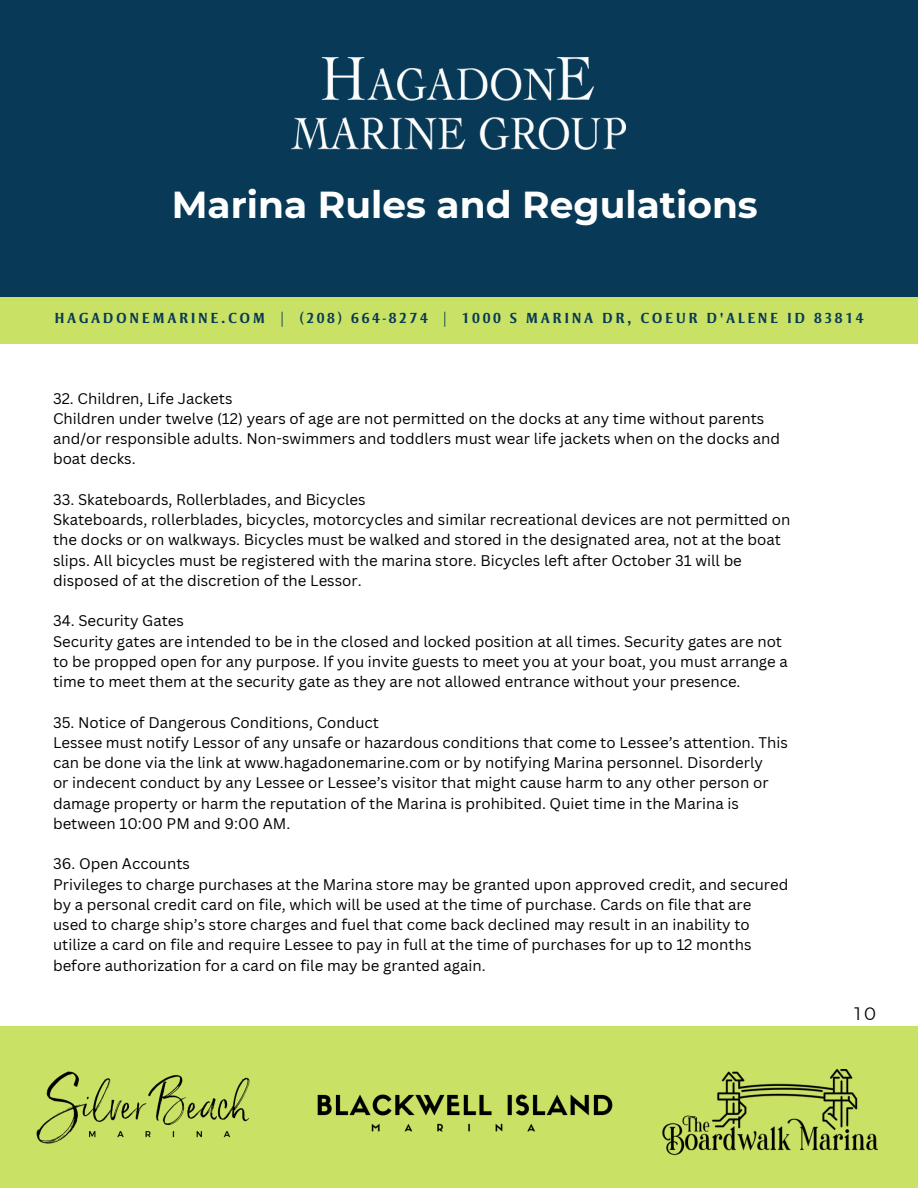
<style>
.page{position:relative;width:918px;height:1188px;background:#fff}
.page>*{position:absolute;margin:0;border:0;box-sizing:border-box;transform-origin:0 0}
.t1{font:700 37.5px "Montserrat";color:#fff}
.t2{font:18px "Montserrat";color:#000}
.t3{font:15px "Canva Sans";color:#000}
.t4{font:700 15px "Strayhorn MT Std";letter-spacing:.17em;color:#083a57}
</style>
<div class="page">
<div style="left:0;top:0;width:918px;height:328px;background:#083a57"></div>
<div style="left:0;top:297px;width:918px;height:46px;background:#c9e265"></div>
<img style="left:292px;top:58px;width:334px;height:92px">
<div style="left:0;top:1027px;width:918px;height:161px;background:#c9e265"></div>
<img style="left:36px;top:1071px;width:214px;height:73px">
<img style="left:662px;top:1070px;width:215px;height:86px">
<img style="left:317px;top:1094px;width:296px;height:38px">
<p class="t1" style="left:172px;top:182px;width:588px">Marina Rules and Regulations</p>
<p class="t4" style="left:54px;top:312px;width:811px">HAGADONEMARINE.COM | (208) 664-8274 | 1000 S MARINA DR, COEUR D'ALENE ID 83814</p>
<p class="t3" style="left:53px;top:388px;width:181px">32. Children, Life Jackets</p>
<p class="t3" style="left:53px;top:408px;width:713px">Children under twelve (12) years of age are not permitted on the docks at any time without parents</p>
<p class="t3" style="left:53px;top:428px;width:729px">and/or responsible adults. Non-swimmers and toddlers must wear life jackets when on the docks and</p>
<p class="t3" style="left:53px;top:448px;width:84px">boat decks.</p>
<p class="t3" style="left:53px;top:489px;width:314px">33. Skateboards, Rollerblades, and Bicycles</p>
<p class="t3" style="left:53px;top:509px;width:739px">Skateboards, rollerblades, bicycles, motorcycles and similar recreational devices are not permitted on</p>
<p class="t3" style="left:53px;top:529px;width:729px">the docks or on walkways. Bicycles must be walked and stored in the designated area, not at the boat</p>
<p class="t3" style="left:53px;top:550px;width:690px">slips. All bicycles must be registered with the marina store. Bicycles left after October 31 will be</p>
<p class="t3" style="left:53px;top:570px;width:310px">disposed of at the discretion of the Lessor.</p>
<p class="t3" style="left:53px;top:610px;width:132px">34. Security Gates</p>
<p class="t3" style="left:53px;top:631px;width:731px">Security gates are intended to be in the closed and locked position at all times. Security gates are not</p>
<p class="t3" style="left:53px;top:651px;width:736px">to be propped open for any purpose. If you invite guests to meet you at your boat, you must arrange a</p>
<p class="t3" style="left:53px;top:671px;width:689px">time to meet them at the security gate as they are not allowed entrance without your presence.</p>
<p class="t3" style="left:53px;top:712px;width:327px">35. Notice of Dangerous Conditions, Conduct</p>
<p class="t3" style="left:53px;top:732px;width:737px">Lessee must notify Lessor of any unsafe or hazardous conditions that come to Lessee’s attention. This</p>
<p class="t3" style="left:53px;top:752px;width:711px">can be done via the link at www.hagadonemarine.com or by notifying Marina personnel. Disorderly</p>
<p class="t3" style="left:53px;top:772px;width:717px">or indecent conduct by any Lessee or Lessee’s visitor that might cause harm to any other person or</p>
<p class="t3" style="left:53px;top:793px;width:687px">damage property or harm the reputation of the Marina is prohibited. Quiet time in the Marina is</p>
<p class="t3" style="left:53px;top:813px;width:239px">between 10:00 PM and 9:00 AM.</p>
<p class="t3" style="left:53px;top:853px;width:138px">36. Open Accounts</p>
<p class="t3" style="left:53px;top:874px;width:737px">Privileges to charge purchases at the Marina store may be granted upon approved credit, and secured</p>
<p class="t3" style="left:53px;top:894px;width:700px">by a personal credit card on file, which will be used at the time of purchase. Cards on file that are</p>
<p class="t3" style="left:53px;top:914px;width:698px">used to charge ship’s store charges and fuel that come back declined may result in an inability to</p>
<p class="t3" style="left:53px;top:934px;width:700px">utilize a card on file and require Lessee to pay in full at the time of purchases for up to 12 months</p>
<p class="t3" style="left:53px;top:955px;width:434px">before authorization for a card on file may be granted again.</p>
<p class="t2" style="left:854px;top:1003px;width:23px">10</p>
</div>
